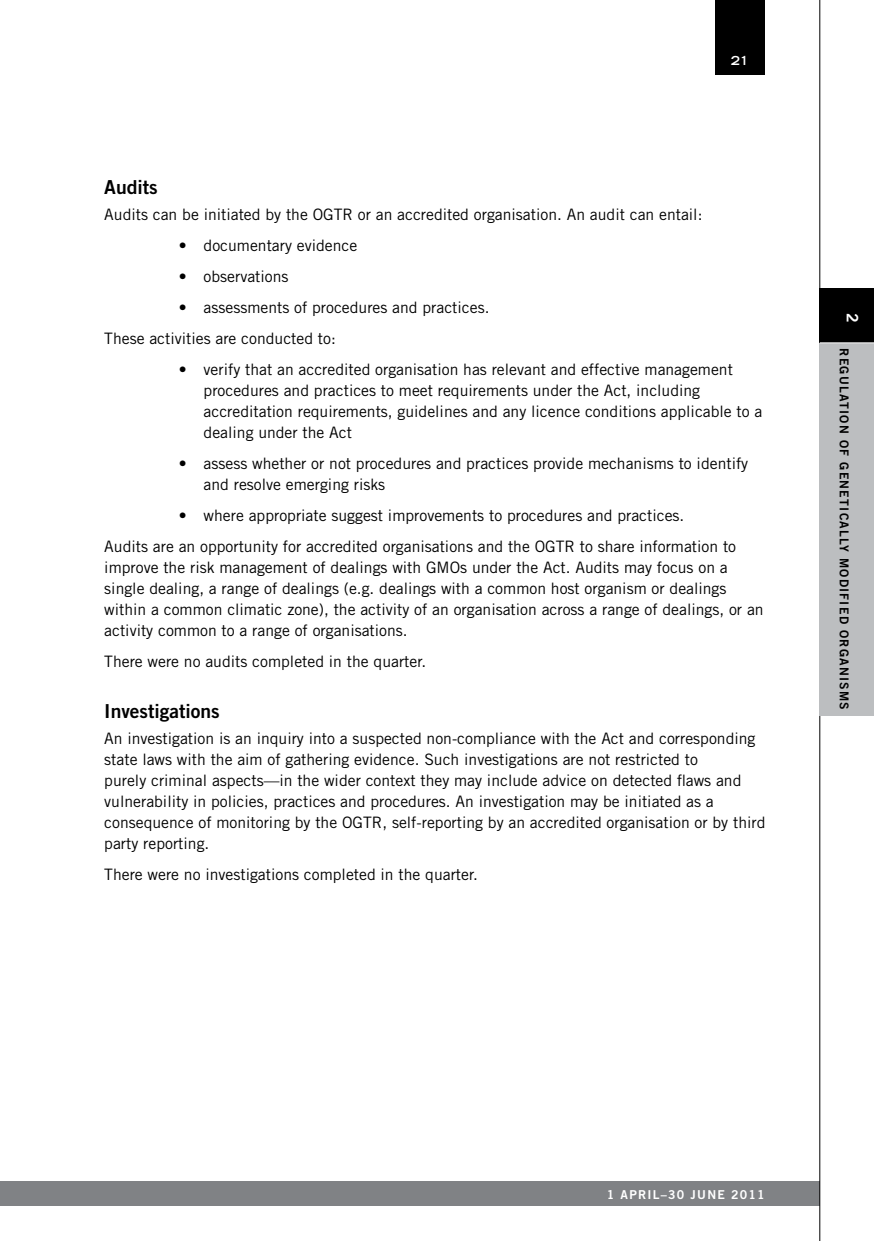
<style>
.page{position:relative;width:874px;height:1241px;background:#fff}
.page>*{position:absolute;margin:0;border:0;box-sizing:border-box;transform-origin:0 0}
.t1{font:19.25px "Trade Gothic LT Bold Two";color:#000}
.text{font:15.75px/21px "Trade Gothic LT";color:#000}
.bullet{font:15.75px/21px "Trade Gothic LT";color:#000}
.t2{font:15.75px "Trade Gothic LT Bold Two";color:#fff}
.t3{font:12.25px "Trade Gothic LT Bold Two";letter-spacing:.1em;color:#000}
.t4{font:12.25px "Trade Gothic LT Bold Two";letter-spacing:.1em;color:#fff}
.t5{font:700 expanded 12.25px "Trade Gothic LT";color:#fff}
</style>
<div class="page">
<div style="left:0;top:1181px;width:819px;height:24px;background:#808285"></div>
<div style="left:714px;top:0;width:50px;height:74px;background:#000"></div>
<hr style="left:819px;top:0;width:1px;height:1240px;background:#000">
<div style="left:819px;top:288px;width:54px;height:55px;background:#000"></div>
<div style="left:819px;top:343px;width:54px;height:372px;background:#bcbec0"></div>
<hr style="left:819px;top:342px;width:54px;height:1px;background:#fff">
<p class="t5" style="left:730px;top:52px;width:19px">21</p>
<h2 class="t1" style="left:104px;top:175px;width:55px">Audits</h2>
<p class="text" style="left:104px;top:204px;width:599px">Audits can be initiated by the OGTR or an accredited organisation. An audit can entail:</p>
<p class="bullet" style="left:179px;top:235px;width:180px">• documentary evidence</p>
<p class="bullet" style="left:179px;top:266px;width:111px">• observations</p>
<p class="bullet" style="left:179px;top:297px;width:312px">• assessments of procedures and practices.</p>
<p class="text" style="left:104px;top:328px;width:233px">These activities are conducted to:</p>
<p class="bullet" style="left:203px;top:358px;width:560px;text-indent:-25px">• verify that an accredited organisation has relevant and effective management procedures and practices to meet requirements under the Act, including accreditation requirements, guidelines and any licence conditions applicable to a dealing under the Act</p>
<p class="bullet" style="left:203px;top:452px;width:546px;text-indent:-25px">• assess whether or not procedures and practices provide mechanisms to identify and resolve emerging risks</p>
<p class="bullet" style="left:179px;top:504px;width:507px">• where appropriate suggest improvements to procedures and practices.</p>
<p class="text" style="left:104px;top:535px;width:660px">Audits are an opportunity for accredited organisations and the OGTR to share information to improve the risk management of dealings with GMOs under the Act. Audits may focus on a single dealing, a range of dealings (e.g. dealings with a common host organism or dealings within a common climatic zone), the activity of an organisation across a range of dealings, or an activity common to a range of organisations.</p>
<p class="text" style="left:104px;top:650px;width:323px">There were no audits completed in the quarter.</p>
<h2 class="t1" style="left:104px;top:698px;width:117px">Investigations</h2>
<p class="text" style="left:104px;top:727px;width:662px">An investigation is an inquiry into a suspected non-compliance with the Act and corresponding state laws with the aim of gathering evidence. Such investigations are not restricted to<br>purely criminal aspects—in the wider context they may include advice on detected flaws and vulnerability in policies, practices and procedures. An investigation may be initiated as a consequence of monitoring by the OGTR, self-reporting by an accredited organisation or by third party reporting.</p>
<p class="text" style="left:104px;top:863px;width:375px">There were no investigations completed in the quarter.</p>
<p class="t2" style="left:861px;top:312px;width:11px;rotate:90deg">2</p>
<p class="t3" style="left:851px;top:348px;width:363px;rotate:90deg">REGULATION OF GENETICALLY MODIFIED ORGANISMS</p>
<p class="t4" style="left:606px;top:1186px;width:159px">1 APRIL–30 JUNE 2011</p>
</div>
